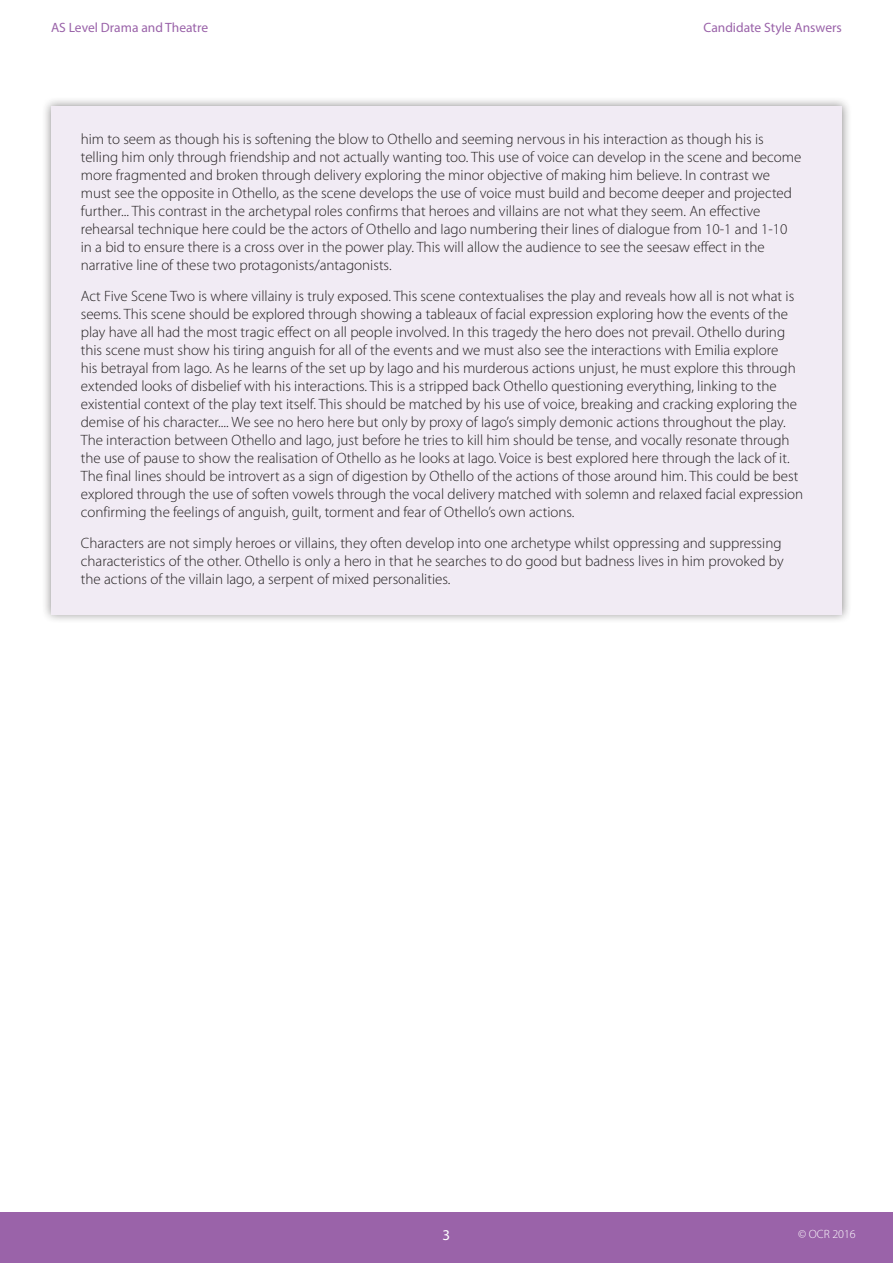
<style>
.page{position:relative;width:893px;height:1263px;background:#fff}
.page>*{position:absolute;margin:0;border:0;box-sizing:border-box;transform-origin:0 0}
.Body{font:300 15px/18px "Myriad Pro";color:#231f20}
.t1{font:15px "Myriad Pro";color:#fff}
.t2{font:13.5px "Myriad Pro";color:#9a63a9}
.t3{font:300 12px "Myriad Pro";color:#fff}
</style>
<div class="page">
<div style="left:0;top:1212px;width:893px;height:51px;background:#9a63a9"></div>
<div style="left:41px;top:96px;width:811px;height:528px;background:#231f20;opacity:.5"></div>
<div style="left:51px;top:106px;width:791px;height:508px;background:#f1ebf4"></div>
<p class="t2" style="left:51px;top:19px;width:159px">AS Level Drama and Theatre</p>
<p class="t2" style="left:703px;top:19px;width:140px">Candidate Style Answers</p>
<h3 class="Body" style="left:81px;top:130px;width:722px">him to seem as though his is softening the blow to Othello and seeming nervous in his interaction as though his is telling him only through friendship and not actually wanting too. This use of voice can develop in the scene and become more fragmented and broken through delivery exploring the minor objective of making him believe. In contrast we must see the opposite in Othello, as the scene develops the use of voice must build and become deeper and projected further... This contrast in the archetypal roles confirms that heroes and villains are not what they seem. An effective rehearsal technique here could be the actors of Othello and Iago numbering their lines of dialogue from 10-1 and 1-10 in a bid to ensure there is a cross over in the power play. This will allow the audience to see the seesaw effect in the narrative line of these two protagonists/antagonists.</h3>
<h3 class="Body" style="left:81px;top:287px;width:724px">Act Five Scene Two is where villainy is truly exposed. This scene contextualises the play and reveals how all is not what is seems. This scene should be explored through showing a tableaux of facial expression exploring how the events of the play have all had the most tragic effect on all people involved. In this tragedy the hero does not prevail. Othello during this scene must show his tiring anguish for all of the events and we must also see the interactions with Emilia explore<br>his betrayal from Iago. As he learns of the set up by Iago and his murderous actions unjust, he must explore this through extended looks of disbelief with his interactions. This is a stripped back Othello questioning everything, linking to the existential context of the play text itself. This should be matched by his use of voice, breaking and cracking exploring the demise of his character.... We see no hero here but only by proxy of Iago’s simply demonic actions throughout the play.<br>The interaction between Othello and Iago, just before he tries to kill him should be tense, and vocally resonate through the use of pause to show the realisation of Othello as he looks at Iago. Voice is best explored here through the lack of it.<br>The final lines should be introvert as a sign of digestion by Othello of the actions of those around him. This could be best explored through the use of soften vowels through the vocal delivery matched with solemn and relaxed facial expression confirming the feelings of anguish, guilt, torment and fear of Othello’s own actions.</h3>
<h3 class="Body" style="left:81px;top:534px;width:704px">Characters are not simply heroes or villains, they often develop into one archetype whilst oppressing and suppressing characteristics of the other. Othello is only a hero in that he searches to do good but badness lives in him provoked by the actions of the villain Iago, a serpent of mixed personalities.</h3>
<p class="t1" style="left:443px;top:1226px;width:9px">3</p>
<p class="t3" style="left:798px;top:1228px;width:59px">© OCR 2016</p>
</div>
